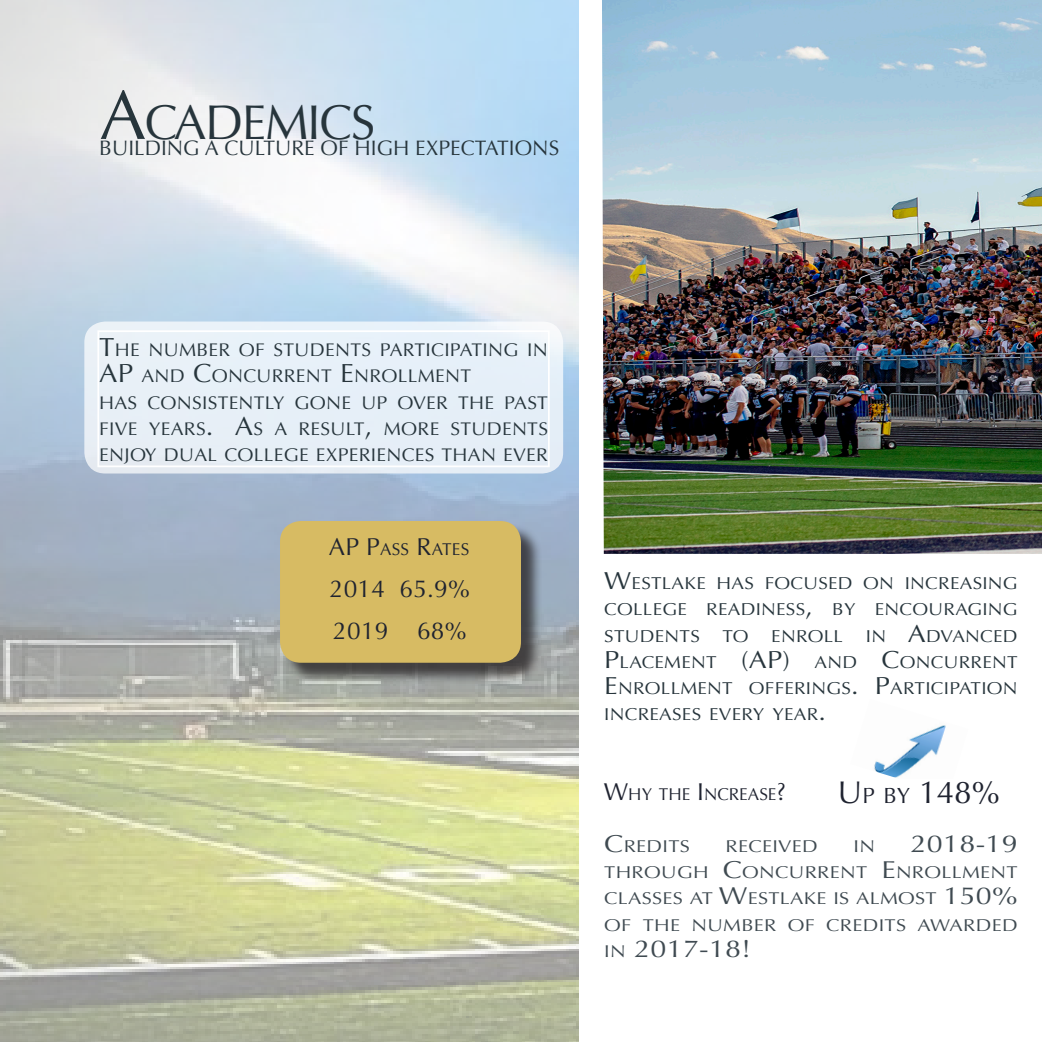
<style>
.page{position:relative;width:1042px;height:1042px;background:#fff}
.page>*{position:absolute;margin:0;border:0;box-sizing:border-box;transform-origin:0 0}
.t1{font:49px "Optima";letter-spacing:-.03em;color:#27353c}
.t2{font:31.5px "Optima";color:#1f2330}
.t3{font:24.5px "Optima";letter-spacing:.01em;color:#3f4a51;scale:1.17 1}
.t4{font:24.5px "Optima";letter-spacing:.01em;color:#1f2330}
.t5{font:21px "Optima";color:#27353c}
.t6{font:18.38px/26.2px "Optima";letter-spacing:.015em;color:#27353c;scale:1.05 1}
.t7{font:17.32px/26.2px "Optima";letter-spacing:.015em;color:#27353c;text-align:justify;scale:1.1 1}
.t8{font:17.15px/26.2px "Optima";letter-spacing:.015em;color:#3f4a51;text-align:justify;scale:1.17 1}
.t9{font:17.15px "Optima";color:#1f2330}
.s1{font-size:70px}
.s2{font-size:26.25px}
.s3{font-size:24.5px}
.s4{font-size:24.68px}
.s5{font-size:22.05px}
.s6{font-size:17.15px}
</style>
<div class="page">
<img style="left:602px;top:0;width:440px;height:554px">
<img style="left:874px;top:725px;width:72px;height:53px">
<img style="left:0;top:0;width:579px;height:1042px">
<div style="left:283px;top:523px;width:260px;height:161px;background:#231f20;opacity:.75"></div>
<div style="left:280px;top:521px;width:241px;height:142px;background:#d7bb63;border-radius:21px"></div>
<div style="left:84px;top:321px;width:479px;height:152px;background:#e7eff7;border-radius:21px"></div>
<div style="left:97px;top:330px;width:453px;height:137px;border:2px solid #fff"></div>
<p class="t1" style="left:100px;top:94px;width:273px"><span class="s1">A</span>CADEMICS</p>
<p class="t5" style="left:99px;top:135px;width:461px">BUILDING A CULTURE OF HIGH EXPECTATIONS</p>
<p class="t6" style="left:99px;top:337px;width:429px"><span class="s2">T</span>HE NUMBER OF STUDENTS PARTICIPATING IN<br><span class="s2">AP</span> AND <span class="s2">C</span>ONCURRENT <span class="s2">E</span>NROLLMENT</p>
<p class="t6" style="left:99px;top:390px;width:429px;text-align:justify">HAS CONSISTENTLY GONE UP OVER THE PAST FIVE YEARS<span class="s2">. A</span>S A RESULT<span class="s2">,</span> MORE STUDENTS ENJOY DUAL COLLEGE EXPERIENCES THAN EVER</p>
<p class="t9" style="left:329px;top:539px;width:140px"><span class="s3">AP P</span>ASS <span class="s3">R</span>ATES</p>
<p class="t4" style="left:330px;top:574px;width:141px">2014 65.9%</p>
<p class="t4" style="left:333px;top:616px;width:135px">2019 68%</p>
<p class="t7" style="left:604px;top:570px;width:377px"><span class="s4">W</span>ESTLAKE HAS FOCUSED ON INCREASING COLLEGE READINESS<span class="s4">,</span> BY ENCOURAGING STUDENTS</p>
<p class="t7" style="left:604px;top:623px;width:377px;text-indent:262px">IN <span class="s4">A</span>DVANCED <span class="s4">P</span>LACEMENT <span class="s4">(AP)</span> AND <span class="s4">C</span>ONCURRENT <span class="s4">E</span>NROLLMENT OFFERINGS<span class="s4">. P</span>ARTICIPATION INCREASES EVERY YEAR<span class="s4">.</span></p>
<p class="t7" style="left:722px;top:623px;width:25px">TO</p>
<p class="t7" style="left:771px;top:623px;width:67px">ENROLL</p>
<p class="t9" style="left:604px;top:784px;width:184px"><span class="s3">W</span>HY THE <span class="s3">I</span> NCREASE<span class="s3">?</span></p>
<p class="t2" style="left:838px;top:774px;width:163px">U <span class="s5">P BY</span> 148%</p>
<p class="t8" style="left:604px;top:833px;width:73px"><span class="s3">C</span>REDITS</p>
<p class="t8" style="left:725px;top:833px;width:80px">RECEIVED</p>
<p class="t8" style="left:853px;top:833px;width:20px">IN</p>
<p class="t3" style="left:911px;top:829px;width:93px">2018-19</p>
<p class="t8" style="left:604px;top:859px;width:355px">THROUGH <span class="s3">C</span>ONCURRENT <span class="s3">E</span>NROLLMENT CLASS ES AT <span class="s3">W</span>ESTLAKE IS ALMOST <span class="s3">150% </span>OF THE NUMBER OF CREDITS AWARDED</p>
<p class="t3" style="left:604px;top:934px;width:127px"><span class="s6">IN</span> 2017-18!</p>
</div>
